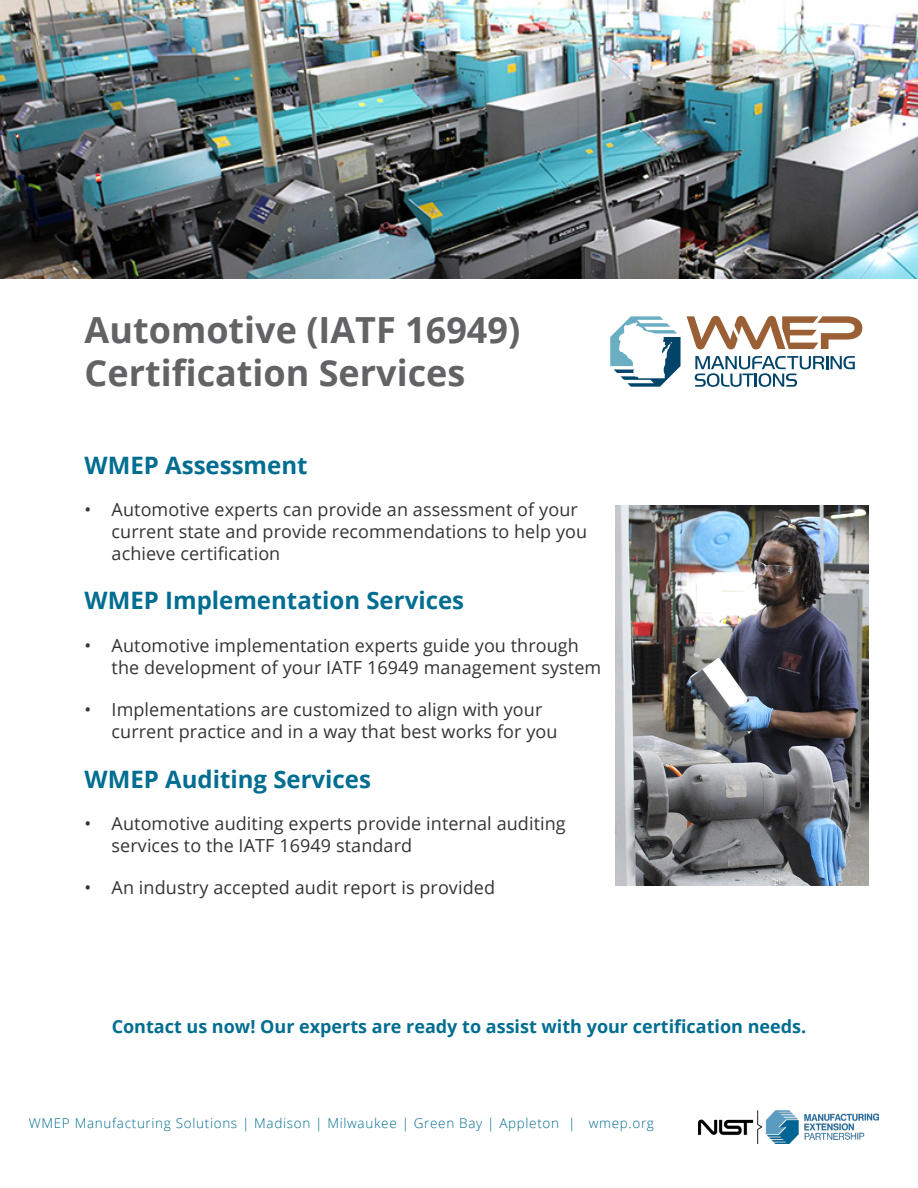
<style>
.page{position:relative;width:918px;height:1188px;background:#fff}
.page>*{position:absolute;margin:0;border:0;box-sizing:border-box;transform-origin:0 0}
.t1{font:700 36px/43.2px "Open Sans";color:#636366}
.t2{font:700 24px "Open Sans";color:#006d91}
.t3{font:18px/21.6px "Open Sans";letter-spacing:.005em;color:#343434}
.t4{font:700 18px "Open Sans";color:#006d91}
.caption_-_back_page{font:300 13.5px "Open Sans";letter-spacing:.05em;color:#006d91}
</style>
<div class="page">
<img style="left:0;top:0;width:918px;height:279px">
<svg style="left:695px;top:356px;width:160px;height:31px"></svg>
<svg style="left:687px;top:316px;width:175px;height:33px"></svg>
<svg style="left:610px;top:316px;width:71px;height:71px"></svg>
<img style="left:698px;top:1111px;width:181px;height:32px">
<img style="left:616px;top:506px;width:252px;height:379px">
<p class="t1" style="left:85px;top:308px;width:437px">Automotive (IATF 16949)<br>Certification Services</p>
<p class="t2" style="left:85px;top:448px;width:224px">WMEP Assessment</p>
<p class="t3" style="left:112px;top:499px;width:477px;text-indent:-27px">• Automotive experts can provide an assessment of your current state and provide recommendations to help you achieve certification</p>
<p class="t2" style="left:85px;top:584px;width:381px">WMEP Implementation Services</p>
<p class="t3" style="left:112px;top:634px;width:491px;text-indent:-27px">• Automotive implementation experts guide you through the development of your IATF 16949 management system</p>
<p class="t3" style="left:112px;top:698px;width:448px;text-indent:-27px">• Implementations are customized to align with your current practice and in a way that best works for you</p>
<p class="t2" style="left:85px;top:762px;width:288px">WMEP Auditing Services</p>
<p class="t3" style="left:112px;top:812px;width:456px;text-indent:-27px">• Automotive auditing experts provide internal auditing services to the IATF 16949 standard</p>
<p class="t3" style="left:85px;top:877px;width:412px">• An industry accepted audit report is provided</p>
<p class="t4" style="left:112px;top:1013px;width:696px">Contact us now! Our experts are ready to assist with your certification needs.</p>
<p class="caption_-_back_page" style="left:29px;top:1114px;width:627px">WMEP Manufacturing Solutions | Madison | Milwaukee | Green Bay | Appleton | wmep.org</p>
</div>
